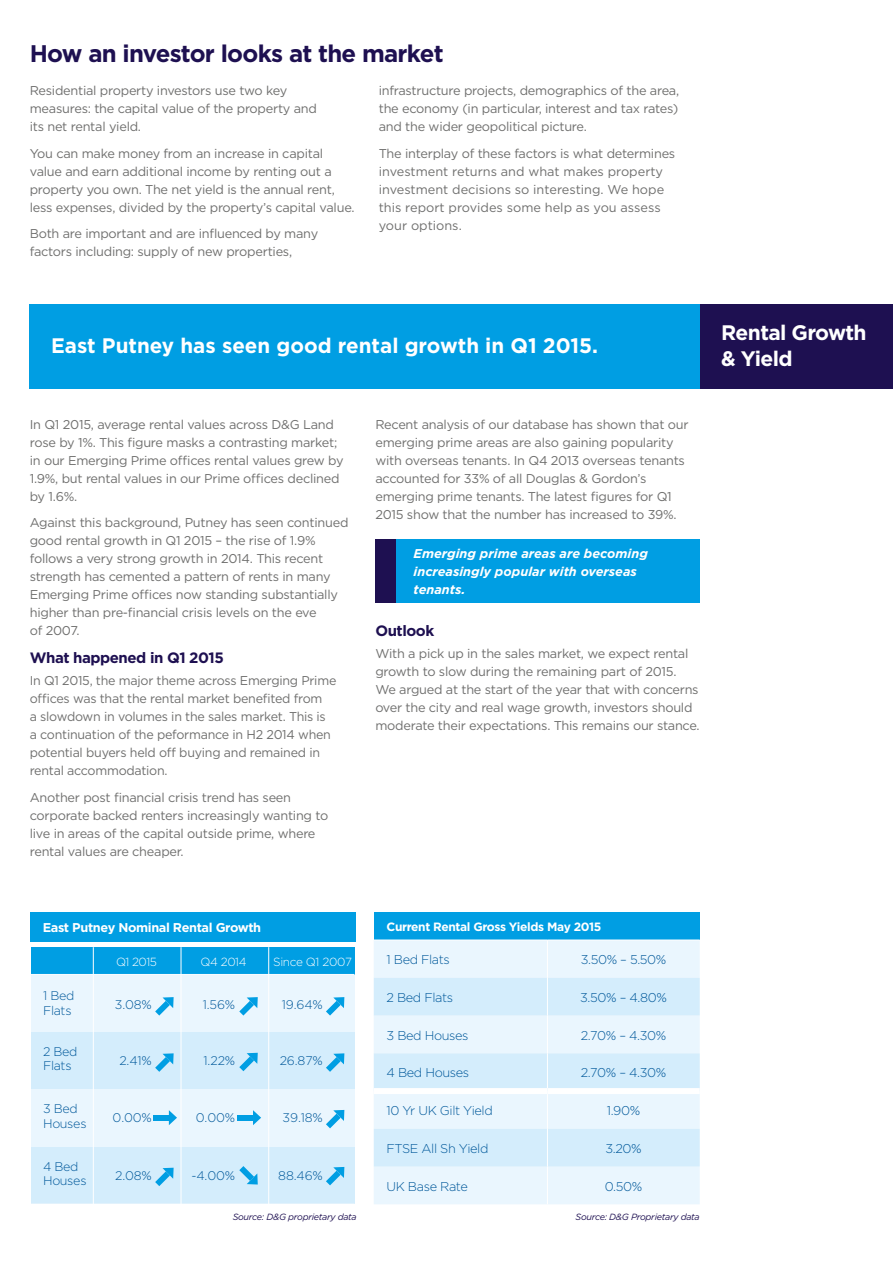
<style>
.page{position:relative;width:893px;height:1263px;background:#fff}
.page>*{position:absolute;margin:0;border:0;box-sizing:border-box;transform-origin:0 0}
.t1{font:700 24px "Gotham";letter-spacing:-.03em;color:#1e1051}
.t2{font:700 21px "Gotham";color:#fff}
.t3{font:700 21px/25.5px "Gotham";letter-spacing:-.03em;color:#fff}
.t4{font:700 15px "Gotham";letter-spacing:-.03em;color:#1e1051}
.t5{font:12.75px/18px "Gotham";letter-spacing:-.02em;color:#6f6f6e}
.t6{font:12.75px/18px "Gotham";color:#6f6f6e}
.t7{font:300 12.75px "Gotham";letter-spacing:-.03em;color:#00589a}
.t8{font:italic 700 12.75px/18px "Gotham";color:#fff}
.t9{font:700 12.75px "Gotham";letter-spacing:-.03em;color:#fff}
.t10{font:300 12.45px/14.7px "Gotham";letter-spacing:-.03em;color:#00589a}
.t11{font:700 12px "Gotham";letter-spacing:-.03em;color:#fff}
.t12{font:300 11.85px "Gotham";letter-spacing:-.03em;color:#fff}
.t13{font:italic 9px "Gotham";letter-spacing:-.03em;color:#1e1051}
</style>
<div class="page">
<div style="left:30px;top:912px;width:326px;height:30px;background:#009ee3"></div>
<div style="left:31px;top:974px;width:323px;height:58px;background:#eaf6fe"></div>
<div style="left:31px;top:947px;width:323px;height:27px;background:#009ee3"></div>
<div style="left:31px;top:1032px;width:323px;height:57px;background:#d4edfc"></div>
<div style="left:31px;top:1089px;width:323px;height:58px;background:#eaf6fe"></div>
<div style="left:31px;top:1147px;width:323px;height:56px;background:#d4edfc"></div>
<hr style="left:31px;top:974px;width:323px;height:1px;background:#fff">
<hr style="left:93px;top:947px;width:1px;height:256px;background:#fff">
<hr style="left:181px;top:947px;width:1px;height:256px;background:#fff">
<hr style="left:268px;top:947px;width:1px;height:256px;background:#fff">
<svg style="left:326px;top:1167px;width:18px;height:18px"></svg>
<svg style="left:326px;top:1110px;width:18px;height:18px"></svg>
<svg style="left:239px;top:1053px;width:19px;height:18px"></svg>
<svg style="left:239px;top:1166px;width:19px;height:18px"></svg>
<svg style="left:155px;top:997px;width:19px;height:18px"></svg>
<svg style="left:239px;top:997px;width:19px;height:18px"></svg>
<div style="left:238px;top:1115px;width:15px;height:5px;background:#009ee3"></div>
<svg style="left:253px;top:1110px;width:8px;height:15px"></svg>
<svg style="left:155px;top:1053px;width:19px;height:19px"></svg>
<svg style="left:326px;top:997px;width:18px;height:18px"></svg>
<svg style="left:326px;top:1053px;width:18px;height:19px"></svg>
<div style="left:154px;top:1115px;width:15px;height:5px;background:#009ee3"></div>
<svg style="left:169px;top:1110px;width:8px;height:15px"></svg>
<svg style="left:155px;top:1168px;width:19px;height:18px"></svg>
<div style="left:375px;top:539px;width:325px;height:63px;background:#009ee3"></div>
<div style="left:375px;top:539px;width:21px;height:63px;background:#1e1051"></div>
<div style="left:30px;top:304px;width:670px;height:84px;background:#009ee3"></div>
<div style="left:700px;top:304px;width:193px;height:84px;background:#1e1051"></div>
<div style="left:374px;top:912px;width:326px;height:28px;background:#009ee3"></div>
<div style="left:374px;top:941px;width:326px;height:263px;background:#eaf6fe"></div>
<svg style="left:374px;top:978px;width:326px;height:188px;background:#dcf0fc"></svg>
<hr style="left:547px;top:940px;width:1px;height:38px;background:#fff">
<hr style="left:547px;top:978px;width:1px;height:37px;background:#fff">
<hr style="left:547px;top:1015px;width:1px;height:38px;background:#fff">
<hr style="left:547px;top:1053px;width:1px;height:35px;background:#fff">
<hr style="left:547px;top:1094px;width:1px;height:35px;background:#fff">
<hr style="left:547px;top:1129px;width:1px;height:37px;background:#fff">
<hr style="left:547px;top:1166px;width:1px;height:38px;background:#fff">
<div style="left:374px;top:1088px;width:173px;height:6px;background:#fff"></div>
<div style="left:547px;top:1088px;width:153px;height:6px;background:#fff"></div>
<h1 class="t1" style="left:30px;top:39px;width:415px">How an investor looks at the market</h1>
<p class="t5" style="left:30px;top:81px;width:289px">Residential property investors use two key measures: the capital value of the property and its net rental yield.</p>
<p class="t5" style="left:30px;top:144px;width:326px">You can make money from an increase in capital value and earn additional income by renting out a property you own. The net yield is the annual rent, less expenses, divided by the property’s capital value.</p>
<p class="t5" style="left:30px;top:224px;width:290px">Both are important and are influenced by many factors including: supply of new properties,</p>
<p class="t5" style="left:379px;top:81px;width:302px;text-align:justify">infrastructure projects, demographics of the area, the economy (in particular, interest and tax rates) and the wider geopolitical picture.</p>
<p class="t6" style="left:379px;top:144px;width:298px">The interplay of these factors is what determines investment returns and what makes property investment decisions so interesting. We hope this report provides some help as you assess your options.</p>
<h2 class="t2" style="left:51px;top:333px;width:549px">East Putney has seen good rental growth in Q1 2015.</h2>
<p class="t5" style="left:30px;top:415px;width:315px">In Q1 2015, average rental values across D&amp;G Land rose by 1%. This figure masks a contrasting market; in our Emerging Prime offices rental values grew by 1.9%, but rental values in our Prime offices declined by 1.6%.</p>
<p class="t5" style="left:30px;top:513px;width:320px">Against this background, Putney has seen continued good rental growth in Q1 2015 – the rise of 1.9% follows a very strong growth in 2014. This recent strength has cemented a pattern of rents in many Emerging Prime offices now standing substantially higher than pre-financial crisis levels on the eve<br>of 2007.</p>
<p class="t4" style="left:30px;top:649px;width:196px">What happened in Q1 2015</p>
<p class="t5" style="left:30px;top:671px;width:308px">In Q1 2015, the major theme across Emerging Prime offices was that the rental market benefited from<br>a slowdown in volumes in the sales market. This is<br>a continuation of the peformance in H2 2014 when potential buyers held off buying and remained in rental accommodation.</p>
<p class="t5" style="left:30px;top:788px;width:300px">Another post financial crisis trend has seen corporate backed renters increasingly wanting to live in areas of the capital outside prime, where rental values are cheaper.</p>
<p class="t5" style="left:375px;top:415px;width:315px">Recent analysis of our database has shown that our emerging prime areas are also gaining popularity with overseas tenants. In Q4 2013 overseas tenants accounted for 33% of all Douglas &amp; Gordon’s emerging prime tenants. The latest figures for Q1<br>2015 show that the number has increased to 39%.</p>
<p class="t8" style="left:414px;top:544px;width:236px">Emerging prime areas are becoming increasingly popular with overseas tenants.</p>
<p class="t4" style="left:375px;top:622px;width:60px">Outlook</p>
<p class="t5" style="left:375px;top:644px;width:326px">With a pick up in the sales market, we expect rental growth to slow during the remaining part of 2015.<br>We argued at the start of the year that with concerns over the city and real wage growth, investors should moderate their expectations. This remains our stance.</p>
<h2 class="t3" style="left:721px;top:320px;width:147px">Rental Growth &amp; Yield</h2>
<p class="t9" style="left:43px;top:920px;width:220px">East Putney Nominal Rental Growth</p>
<p class="t10" style="left:43px;top:988px;width:33px">1 Bed<br>Flats</p>
<p class="t10" style="left:43px;top:1043px;width:36px">2 Bed<br>Flats</p>
<p class="t10" style="left:43px;top:1101px;width:45px">3 Bed<br>Houses</p>
<p class="t10" style="left:43px;top:1158px;width:45px">4 Bed<br>Houses</p>
<p class="t12" style="left:116px;top:954px;width:43px">Q1 2015</p>
<p class="t12" style="left:200px;top:954px;width:48px">Q4 2014</p>
<p class="t12" style="left:273px;top:954px;width:80px">Since Q1 2007</p>
<p class="t10" style="left:115px;top:996px;width:39px">3.08%</p>
<p class="t10" style="left:203px;top:996px;width:34px">1.56%</p>
<p class="t10" style="left:282px;top:996px;width:43px">19.64%</p>
<p class="t10" style="left:119px;top:1053px;width:34px">2.41%</p>
<p class="t10" style="left:204px;top:1053px;width:33px">1.22%</p>
<p class="t10" style="left:280px;top:1053px;width:45px">26.87%</p>
<p class="t10" style="left:113px;top:1110px;width:41px">0.00%</p>
<p class="t10" style="left:196px;top:1110px;width:41px">0.00%</p>
<p class="t10" style="left:283px;top:1110px;width:42px">39.18%</p>
<p class="t10" style="left:115px;top:1167px;width:38px">2.08%</p>
<p class="t10" style="left:191px;top:1167px;width:45px">-4.00%</p>
<p class="t10" style="left:278px;top:1167px;width:46px">88.46%</p>
<p class="t13" style="left:233px;top:1211px;width:126px">Source: D&amp;G proprietary data</p>
<p class="t11" style="left:386px;top:920px;width:216px">Current Rental Gross Yields May 2015</p>
<p class="t7" style="left:386px;top:951px;width:65px">1 Bed Flats</p>
<p class="t7" style="left:581px;top:951px;width:87px">3.50% – 5.50%</p>
<p class="t7" style="left:386px;top:989px;width:68px">2 Bed Flats</p>
<p class="t7" style="left:580px;top:989px;width:88px">3.50% – 4.80%</p>
<p class="t7" style="left:386px;top:1027px;width:84px">3 Bed Houses</p>
<p class="t7" style="left:581px;top:1027px;width:87px">2.70% – 4.30%</p>
<p class="t7" style="left:386px;top:1065px;width:84px">4 Bed Houses</p>
<p class="t7" style="left:581px;top:1065px;width:87px">2.70% – 4.30%</p>
<p class="t7" style="left:386px;top:1102px;width:108px">10 Yr UK Gilt Yield</p>
<p class="t7" style="left:607px;top:1102px;width:35px">1.90%</p>
<p class="t7" style="left:386px;top:1140px;width:103px">FTSE All Sh Yield</p>
<p class="t7" style="left:605px;top:1140px;width:38px">3.20%</p>
<p class="t7" style="left:386px;top:1178px;width:83px">UK Base Rate</p>
<p class="t7" style="left:605px;top:1178px;width:39px">0.50%</p>
<p class="t13" style="left:576px;top:1211px;width:126px">Source: D&amp;G Proprietary data</p>
</div>
